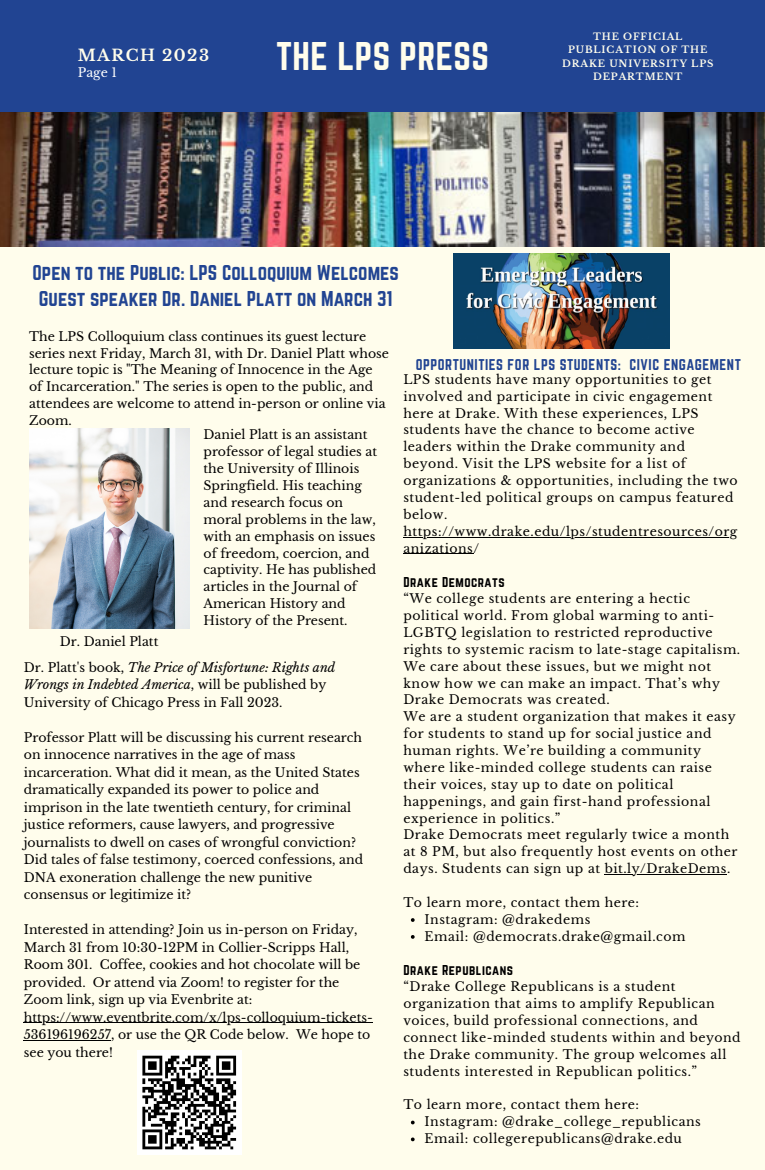
<style>
.page{position:relative;width:765px;height:1170px;background:#fffdec}
.page>*{position:absolute;margin:0;border:0;box-sizing:border-box;transform-origin:0 0}
.t1{font:35px "Norwester";letter-spacing:.01em;color:#fffdec}
.t2{font:18.75px/26.2px "Norwester";color:#214492;text-align:center}
.t3{font:700 15.75px "Libre Baskerville";letter-spacing:.09em;color:#fffdec}
.t4{font:13.62px "Norwester";letter-spacing:.04em;color:#214492}
.t5{font:12.5px/16.9px "Libre Baskerville";letter-spacing:.04em;color:#000}
.t6{font:12.5px/17.5px "Libre Baskerville";color:#000}
.t7{font:12.5px "Norwester";letter-spacing:.04em;color:#000}
.t8{font:12.5px "Libre Baskerville";color:#fff}
.t9{font:700 9.5px/13.5px "Libre Baskerville";letter-spacing:.09em;color:#fffdec;text-align:center}
.s1{font-style:italic}
</style>
<div class="page">
<div style="left:0;top:0;width:765px;height:113px;background:#214492"></div>
<img style="left:453px;top:253px;width:216px;height:96px">
<img style="left:0;top:113px;width:765px;height:133px">
<img style="left:29px;top:429px;width:160px;height:199px">
<div style="left:137px;top:1050px;width:105px;height:105px;background:#fff"></div>
<svg style="left:142px;top:1055px;width:95px;height:95px"></svg>
<svg style="left:411px;top:918px;width:4px;height:4px"></svg>
<svg style="left:411px;top:935px;width:4px;height:4px"></svg>
<svg style="left:411px;top:1121px;width:4px;height:3px"></svg>
<svg style="left:411px;top:1138px;width:4px;height:3px"></svg>
<hr style="left:403px;top:537px;width:335px;height:1px;background:#000">
<hr style="left:403px;top:553px;width:70px;height:1px;background:#000">
<hr style="left:605px;top:874px;width:122px;height:1px;background:#000">
<hr style="left:24px;top:1022px;width:349px;height:1px;background:#000">
<hr style="left:24px;top:1040px;width:87px;height:1px;background:#000">
<p class="t3" style="left:78px;top:46px;width:133px">MARCH 2023</p>
<h1 class="t1" style="left:276px;top:35px;width:214px">THE LPS PRESS</h1>
<p class="t9" style="left:562px;top:30px;width:153px">THE OFFICIAL<br>PUBLICATION OF THE<br>DRAKE UNIVERSITY LPS<br>DEPARTMENT</p>
<p class="t8" style="left:78px;top:65px;width:41px">Page 1</p>
<h2 class="t2" style="left:33px;top:259px;width:368px">Open to the Public: LPS Colloquium Welcomes<br>Guest speaker Dr. Daniel Platt on March 31</h2>
<p class="t6" style="left:29px;top:328px;width:361px;line-height:16.9px">The LPS Colloquium class continues its guest lecture series next Friday, March 31, with Dr. Daniel Platt whose lecture topic is "The Meaning of Innocence in the Age of Incarceration." The series is open to the public, and attendees are welcome to attend in-person or online via Zoom.</p>
<p class="t4" style="left:416px;top:357px;width:327px">OPPORTUNITIES FOR LPS STUDENTS: CIVIC ENGAGEMENT</p>
<p class="t5" style="left:403px;top:371px;width:336px">LPS students have many opportunities to get involved and participate in civic engagement here at Drake. With these experiences, LPS students have the chance to become active leaders within the Drake community and beyond. Visit the LPS website for a list of organizations &amp; opportunities, including the two student-led political groups on campus featured below. https://www.drake.edu/lps/studentresources/org anizations/</p>
<p class="t7" style="left:403px;top:575px;width:103px">Drake Democrats</p>
<p class="t5" style="left:403px;top:590px;width:338px">“We college students are entering a hectic political world. From global warming to anti-LGBTQ legislation to restricted reproductive rights to systemic racism to late-stage capitalism.<br>We care about these issues, but we might not know how we can make an impact. That’s why Drake Democrats was created.<br>We are a student organization that makes it easy for students to stand up for social justice and human rights. We’re building a community where like-minded college students can raise their voices, stay up to date on political happenings, and gain first-hand professional experience in politics.”<br>Drake Democrats meet regularly twice a month at 8 PM, but also frequently host events on other days. Students can sign up at bit.ly/DrakeDems.</p>
<p class="t5" style="left:403px;top:894px;width:237px">To learn more, contact them here:</p>
<p class="t6" style="left:204px;top:427px;width:175px;line-height:16.9px">Daniel Platt is an assistant professor of legal studies at the University of Illinois<br>Springfield. His teaching and research focus on moral problems in the law, with an emphasis on issues of freedom, coercion, and captivity. He has published articles in the Journal of<br>American History and<br>History of the Present.</p>
<p class="t6" style="left:60px;top:633px;width:100px">Dr. Daniel Platt</p>
<p class="t6" style="left:24px;top:658px;width:313px">Dr. Platt's book, <span class="s1">The Price of Misfortune: Rights and<br>Wrongs in Indebted America</span>, will be published by<br>University of Chicago Press in Fall 2023.</p>
<p class="t6" style="left:24px;top:728px;width:341px">Professor Platt will be discussing his current research on innocence narratives in the age of mass incarceration. What did it mean, as the United States dramatically expanded its power to police and imprison in the late twentieth century, for criminal justice reformers, cause lawyers, and progressive journalists to dwell on cases of wrongful conviction?<br>Did tales of false testimony, coerced confessions, and DNA exoneration challenge the new punitive consensus or legitimize it?</p>
<p class="t6" style="left:24px;top:921px;width:351px">Interested in attending? Join us in-person on Friday, March 31 from 10:30-12PM in Collier-Scripps Hall, Room 301. Coffee, cookies and hot chocolate will be provided. Or attend via Zoom! to register for the Zoom link, sign up via Evenbrite at: https://www.eventbrite.com/x/lps-colloquium-tickets-536196196257, or use the QR Code below. We hope to see you there!</p>
<p class="t5" style="left:425px;top:911px;width:262px">Instagram: @drakedems<br>Email: @democrats.drake@gmail.com</p>
<p class="t7" style="left:403px;top:963px;width:111px">Drake Republicans</p>
<p class="t5" style="left:403px;top:978px;width:339px">“Drake College Republicans is a student organization that aims to amplify Republican voices, build professional connections, and connect like-minded students within and beyond the Drake community. The group welcomes all students interested in Republican politics.”</p>
<p class="t5" style="left:403px;top:1097px;width:237px">To learn more, contact them here:</p>
<p class="t5" style="left:425px;top:1113px;width:278px">Instagram: @drake_college_republicans<br>Email: collegerepublicans@drake.edu</p>
</div>
